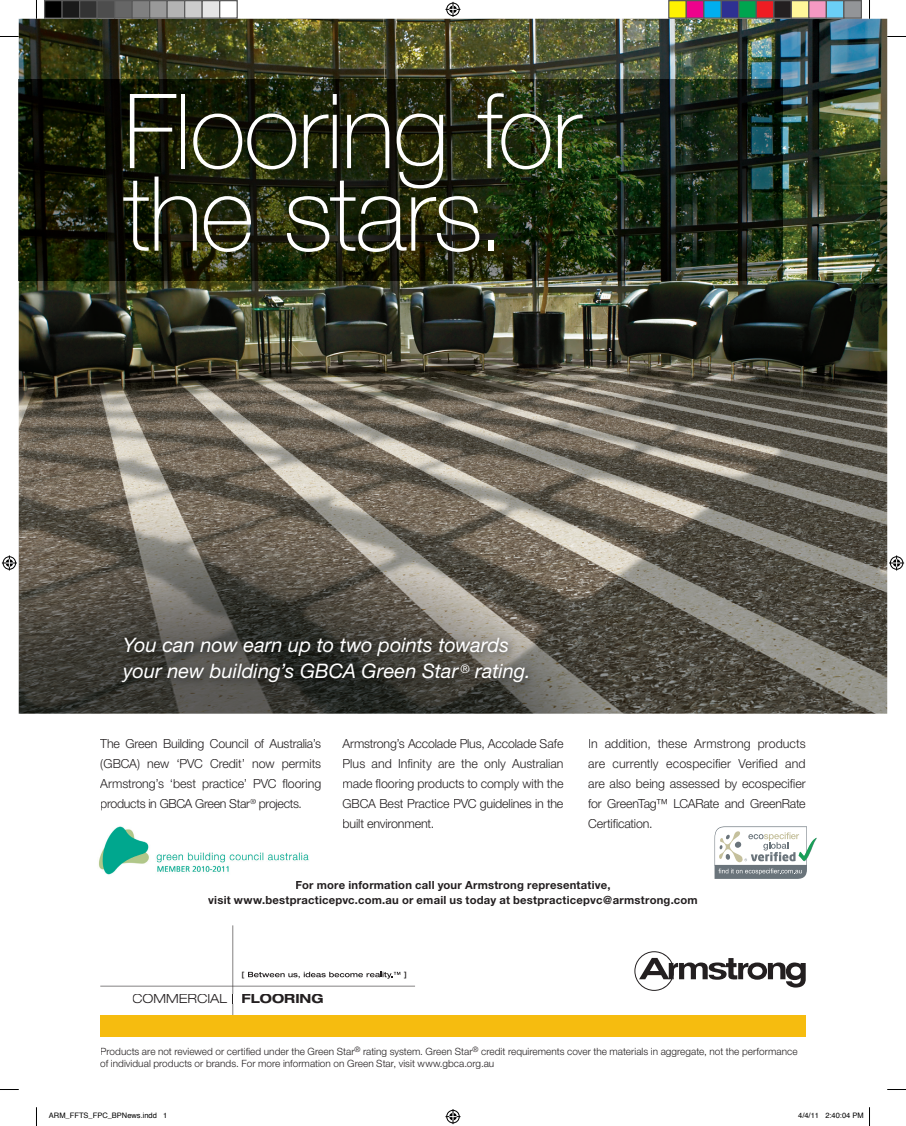
<style>
.page{position:relative;width:906px;height:1126px;background:#fff}
.page>*{position:absolute;margin:0;border:0;box-sizing:border-box;transform-origin:0 0}
.t1{font:100 103.75px/82.5px "Helvetica Neue";letter-spacing:-.02em;color:#fff}
.t2{font:italic 20px/26.2px "Helvetica Neue";color:#fff}
.t3{font:300 expanded 12.88px "Helvetica Neue";color:#231f20}
.t4{font:300 12.5px/20px "Helvetica Neue";letter-spacing:-.015em;color:#231f20;text-align:justify}
.t5{font:700 11.25px/15px "Helvetica Neue";letter-spacing:.02em;color:#231f20;text-align:center}
.t6{font:300 10px/12px "Helvetica Neue";letter-spacing:.005em;color:#231f20}
.t7{font:7.5px "Helvetica";color:#000}
.t8{font:500 expanded 7.38px "Helvetica Neue";color:#231f20}
.t9{font:300 7.25px "Helvetica Neue";color:#231f20}
.s1{font-weight:700}
</style>
<div class="page">
<img style="left:19px;top:19px;width:868px;height:694px">
<svg style="left:634px;top:951px;width:171px;height:39px"></svg>
<svg style="left:100px;top:925px;width:315px;height:89px"></svg>
<div style="left:100px;top:1014px;width:705px;height:22px;background:#f6bc0f"></div>
<img style="left:19px;top:79px;width:763px;height:201px">
<img style="left:116px;top:631px;width:422px;height:62px">
<img style="left:99px;top:826px;width:210px;height:49px">
<svg style="left:714px;top:826px;width:103px;height:52px"></svg>
<svg style="left:0;top:36px;width:19px;height:1px"></svg>
<svg style="left:887px;top:36px;width:19px;height:1px"></svg>
<svg style="left:0;top:1089px;width:19px;height:1px"></svg>
<svg style="left:887px;top:1089px;width:19px;height:1px"></svg>
<svg style="left:36px;top:0;width:1px;height:19px"></svg>
<svg style="left:36px;top:1107px;width:1px;height:18px"></svg>
<svg style="left:868px;top:0;width:2px;height:19px"></svg>
<svg style="left:445px;top:2px;width:15px;height:15px"></svg>
<svg style="left:445px;top:1109px;width:15px;height:14px"></svg>
<svg style="left:2px;top:555px;width:15px;height:15px"></svg>
<svg style="left:889px;top:555px;width:15px;height:15px"></svg>
<div style="left:45px;top:1px;width:17px;height:17px;background:#000"></div>
<div style="left:44px;top:0;width:19px;height:19px;border:1px solid #595959"></div>
<div style="left:62px;top:1px;width:18px;height:17px;background:#1a1a1a"></div>
<div style="left:61px;top:0;width:19px;height:19px;border:1px solid #595959"></div>
<div style="left:80px;top:1px;width:17px;height:17px;background:#333"></div>
<div style="left:79px;top:0;width:19px;height:19px;border:1px solid #595959"></div>
<div style="left:97px;top:1px;width:18px;height:17px;background:#4d4d4d"></div>
<div style="left:96px;top:0;width:19px;height:19px;border:1px solid #595959"></div>
<div style="left:115px;top:1px;width:17px;height:17px;background:#666"></div>
<div style="left:114px;top:0;width:19px;height:19px;border:1px solid #595959"></div>
<div style="left:132px;top:1px;width:18px;height:17px;background:#808080"></div>
<div style="left:131px;top:0;width:19px;height:19px;border:1px solid #595959"></div>
<div style="left:150px;top:1px;width:17px;height:17px;background:#999"></div>
<div style="left:149px;top:0;width:19px;height:19px;border:1px solid #595959"></div>
<div style="left:167px;top:1px;width:18px;height:17px;background:#b3b3b3"></div>
<div style="left:166px;top:0;width:19px;height:19px;border:1px solid #595959"></div>
<div style="left:185px;top:1px;width:17px;height:17px;background:#ccc"></div>
<div style="left:184px;top:0;width:19px;height:19px;border:1px solid #595959"></div>
<div style="left:202px;top:1px;width:18px;height:17px;background:#e5e5e5"></div>
<div style="left:201px;top:0;width:19px;height:19px;border:1px solid #595959"></div>
<div style="left:219px;top:0;width:19px;height:19px;border:1px solid #595959"></div>
<div style="left:669px;top:1px;width:17px;height:17px;background:#fff101"></div>
<div style="left:668px;top:0;width:19px;height:19px;border:1px solid #595959"></div>
<div style="left:686px;top:1px;width:18px;height:17px;background:#ed028c"></div>
<div style="left:685px;top:0;width:19px;height:19px;border:1px solid #595959"></div>
<div style="left:704px;top:1px;width:17px;height:17px;background:#00aeef"></div>
<div style="left:703px;top:0;width:19px;height:19px;border:1px solid #595959"></div>
<div style="left:721px;top:1px;width:18px;height:17px;background:#2e3092"></div>
<div style="left:720px;top:0;width:19px;height:19px;border:1px solid #595959"></div>
<div style="left:739px;top:1px;width:17px;height:17px;background:#00a54f"></div>
<div style="left:738px;top:0;width:19px;height:19px;border:1px solid #595959"></div>
<div style="left:756px;top:1px;width:18px;height:17px;background:#ee1d23"></div>
<div style="left:755px;top:0;width:19px;height:19px;border:1px solid #595959"></div>
<div style="left:774px;top:1px;width:17px;height:17px;background:#231f20"></div>
<div style="left:773px;top:0;width:19px;height:19px;border:1px solid #595959"></div>
<div style="left:791px;top:1px;width:18px;height:17px;background:#fff79a"></div>
<div style="left:790px;top:0;width:19px;height:19px;border:1px solid #595959"></div>
<div style="left:809px;top:1px;width:17px;height:17px;background:#f499c2"></div>
<div style="left:808px;top:0;width:19px;height:19px;border:1px solid #595959"></div>
<div style="left:826px;top:1px;width:18px;height:17px;background:#6bcff6"></div>
<div style="left:825px;top:0;width:19px;height:19px;border:1px solid #595959"></div>
<div style="left:844px;top:1px;width:17px;height:17px;background:#939598"></div>
<div style="left:843px;top:0;width:19px;height:19px;border:1px solid #595959"></div>
<svg style="left:869px;top:1107px;width:1px;height:18px"></svg>
<h1 class="t1" style="left:123px;top:90px;width:459px">Flooring for the stars.</h1>
<h2 class="t2" style="left:123px;top:631px;width:409px">You can now earn up to two points towards your new building’s GBCA Green Star <sup>®</sup> rating.</h2>
<p class="t4" style="left:100px;top:733px;width:222px">The Green Building Council of Australia’s (GBCA) new ‘PVC Credit’ now permits Armstrong’s ‘best practice’ PVC flooring products in GBCA Green Star projects.</p>
<p class="t9" style="left:250px;top:797px;width:7px">®</p>
<p class="t4" style="left:342px;top:733px;width:222px">Armstrong’s Accolade Plus, Accolade Safe Plus and Infinity are the only Australian made flooring products to comply with the GBCA Best Practice PVC guidelines in the built environment.</p>
<p class="t4" style="left:588px;top:733px;width:219px">In addition, these Armstrong products are currently ecospecifier Verified and are also being assessed by ecospecifier for GreenTag™ LCARate and GreenRate Certification.</p>
<p class="t5" style="left:208px;top:877px;width:491px">For more information call your Armstrong representative,<br>visit www.bestpracticepvc.com.au or email us today at bestpracticepvc@armstrong.com</p>
<p class="t8" style="left:241px;top:969px;width:5px">[</p>
<p class="t8" style="left:404px;top:969px;width:5px">]</p>
<p class="t3" style="left:132px;top:991px;width:193px">COMMERCIAL <span class="s1">FLOORING</span></p>
<p class="t6" style="left:100px;top:1044px;width:698px">Products are not reviewed or certified under the Green Star<sup>®</sup> rating system. Green Star<sup>®</sup> credit requirements cover the materials in aggregate, not the performance of individual products or brands. For more information on Green Star, visit www.gbca.org.au</p>
<p class="t7" style="left:49px;top:1109px;width:120px">ARM_FFTS_FPC_BPNews.indd 1</p>
<p class="t7" style="left:798px;top:1109px;width:67px">4/4/11 2:40:04 PM</p>
</div>
